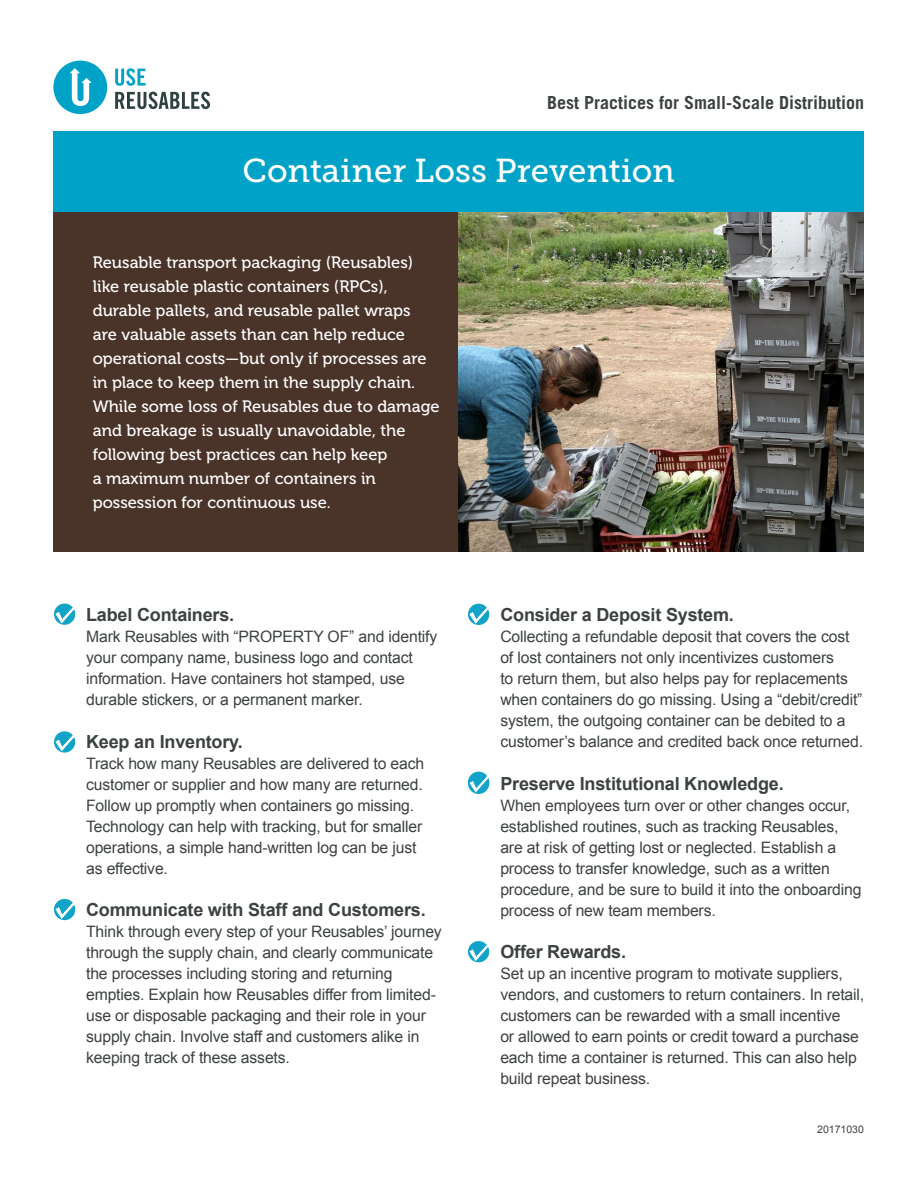
<style>
.page{position:relative;width:918px;height:1188px;background:#fff}
.page>*{position:absolute;margin:0;border:0;box-sizing:border-box;transform-origin:0 0}
.t1{font:33px "Museo Slab 500";color:#fff}
.Body1{font:700 18px "Arial";letter-spacing:-.01em;color:#3c423f}
.t2{font:700 18px "Trade Gothic";color:#3c423f}
.Intro{font:16.5px/24px "Museo 500";color:#fff}
.Body1-2{font:15.75px/21px "Arial";letter-spacing:-.01em;color:#3c423f}
.Body1-3{font:10.5px "Arial";color:#3c423f}
</style>
<div class="page">
<div style="left:53px;top:188px;width:405px;height:364px;background:#4a3329"></div>
<img style="left:458px;top:212px;width:406px;height:340px">
<svg style="left:53px;top:61px;width:54px;height:53px"></svg>
<svg style="left:115px;top:68px;width:31px;height:18px"></svg>
<svg style="left:115px;top:92px;width:95px;height:17px"></svg>
<div style="left:53px;top:131px;width:811px;height:81px;background:#00a3c7"></div>
<svg style="left:54px;top:604px;width:21px;height:21px"></svg>
<svg style="left:468px;top:604px;width:21px;height:21px"></svg>
<svg style="left:468px;top:772px;width:21px;height:22px"></svg>
<svg style="left:468px;top:941px;width:21px;height:21px"></svg>
<svg style="left:54px;top:731px;width:21px;height:22px"></svg>
<svg style="left:54px;top:899px;width:21px;height:21px"></svg>
<p class="t2" style="left:547px;top:92px;width:319px">Best Practices for Small-Scale Distribution</p>
<p class="t1" style="left:227px;top:152px;width:434px">Container Los Prevention</p>
<p class="t1" style="left:242px;top:152px;width:434px">Container Loss Prevention</p>
<p class="Intro" style="left:93px;top:250px;width:348px">Reusable transport packaging (Reusables) like reusable plastic containers (RPCs), durable pallets, and reusable pallet wraps<br>are valuable assets than can help reduce operational costs—but only if processes are in place to keep them in the supply chain.<br>While some loss of Reusables due to damage and breakage is usually unavoidable, the following best practices can help keep<br>a maximum number of containers in possession for continuous use.</p>
<p class="Body1" style="left:86px;top:603px;width:150px">Label Containers.</p>
<p class="Body1-2" style="left:86px;top:626px;width:353px">Mark Reusables with “PROPERTY OF” and identify your company name, business logo and contact information. Have containers hot stamped, use durable stickers, or a permanent marker.</p>
<p class="Body1" style="left:86px;top:729px;width:158px">Keep an Inventory.</p>
<p class="Body1-2" style="left:86px;top:753px;width:340px">Track how many Reusables are delivered to each customer or supplier and how many are returned.<br>Follow up promptly when containers go missing.<br>Technology can help with tracking, but for smaller operations, a simple hand-written log can be just as effective.</p>
<p class="Body1" style="left:86px;top:898px;width:341px">Communicate with Staff and Customers.</p>
<p class="Body1-2" style="left:86px;top:921px;width:357px">Think through every step of your Reusables’ journey through the supply chain, and clearly communicate the processes including storing and returning empties. Explain how Reusables differ from limited&shy;use or disposable packaging and their role in your supply chain. Involve staff and customers alike in keeping track of these assets.</p>
<p class="Body1" style="left:500px;top:603px;width:235px">Consider a Deposit System.</p>
<p class="Body1-2" style="left:500px;top:626px;width:364px">Collecting a refundable deposit that covers the cost of lost containers not only incentivizes customers<br>to return them, but also helps pay for replacements when containers do go missing. Using a “debit/credit” system, the outgoing container can be debited to a customer’s balance and credited back once returned.</p>
<p class="Body1" style="left:500px;top:771px;width:285px">Preserve Institutional Knowledge.</p>
<p class="Body1-2" style="left:500px;top:795px;width:363px">When employees turn over or other changes occur, established routines, such as tracking Reusables, are at risk of getting lost or neglected. Establish a process to transfer knowledge, such as a written procedure, and be sure to build it into the onboarding process of new team members.</p>
<p class="Body1" style="left:500px;top:940px;width:127px">Offer Rewards.</p>
<p class="Body1-2" style="left:500px;top:963px;width:365px">Set up an incentive program to motivate suppliers, vendors, and customers to return containers. In retail, customers can be rewarded with a small incentive<br>or allowed to earn points or credit toward a purchase each time a container is returned. This can also help build repeat business.</p>
<p class="Body1-3" style="left:817px;top:1122px;width:48px">20171030</p>
</div>
